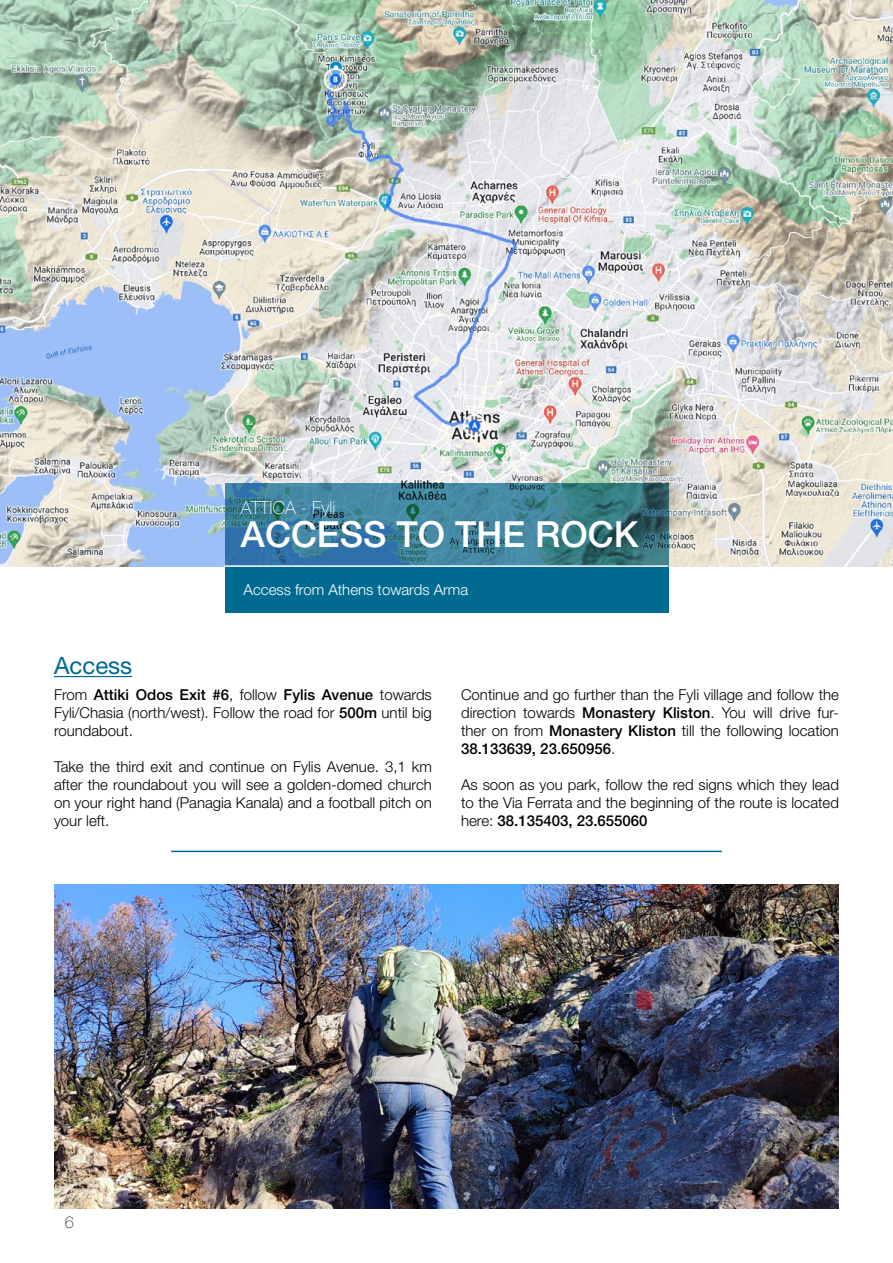
<style>
.page{position:relative;width:893px;height:1263px;background:#fff}
.page>*{position:absolute;margin:0;border:0;box-sizing:border-box;transform-origin:0 0}
.t1{font:500 36px "Helvetica Neue LT Std";color:#fff}
.t2{font:24px "Helvetica Neue LT Std";color:#006a90}
.t3{font:100 18px "Helvetica Neue LT Std";color:#fff}
.t4{font:100 16.5px "Helvetica Neue LT Std";color:#2e333c}
.t5{font:300 15px/18px "Helvetica Neue LT Std";color:#000;text-align:justify}
.t6{font:300 15px "Helvetica Neue LT Std";color:#fff}
.s1{font-weight:500}
</style>
<div class="page">
<hr style="left:54px;top:676px;width:78px;height:1px;background:#006a90">
<img style="left:0;top:0;width:893px;height:566px">
<svg style="left:225px;top:483px;width:443px;height:82px;background:#3a7a92"></svg>
<div style="left:225px;top:566px;width:443px;height:46px;background:#006a90"></div>
<hr style="left:225px;top:565px;width:443px;height:2px;background:#fff">
<hr style="left:171px;top:851px;width:551px;height:1px;background:#006a90">
<img style="left:54px;top:884px;width:785px;height:325px">
<p class="t3" style="left:241px;top:498px;width:96px">ATTICA - Fyli</p>
<h1 class="t1" style="left:241px;top:512px;width:399px">ACCESS TO THE ROCK</h1>
<p class="t6" style="left:244px;top:580px;width:226px">Access from Athens towards Arma</p>
<h2 class="t2" style="left:54px;top:651px;width:80px">Access</h2>
<p class="t5" style="left:54px;top:685px;width:379px">From <span class="s1">Attiki Odos Exit #6</span>, follow <span class="s1">Fylis Avenue</span> towards Fyli/Chasia (north/west). Follow the road for <span class="s1">500m</span> until big roundabout.</p>
<p class="t5" style="left:54px;top:757px;width:379px">Take the third exit and continue on Fylis Avenue. 3,1 km after the roundabout you will see a golden-domed church on your right hand (Panagia Kanala) and a football pitch on your left.</p>
<p class="t5" style="left:461px;top:685px;width:379px">Continue and go further than the Fyli village and follow the direction towards <span class="s1">Monastery Kliston</span>. You will drive fur&shy;ther on from <span class="s1">Monastery Kliston</span> till the following location <span class="s1">38.133639, 23.650956</span>.</p>
<p class="t5" style="left:461px;top:775px;width:379px">As soon as you park, follow the red signs which they lead to the Via Ferrata and the beginning of the route is located here: <span class="s1">38.135403, 23.655060</span></p>
<p class="t4" style="left:65px;top:1213px;width:11px">6</p>
</div>
